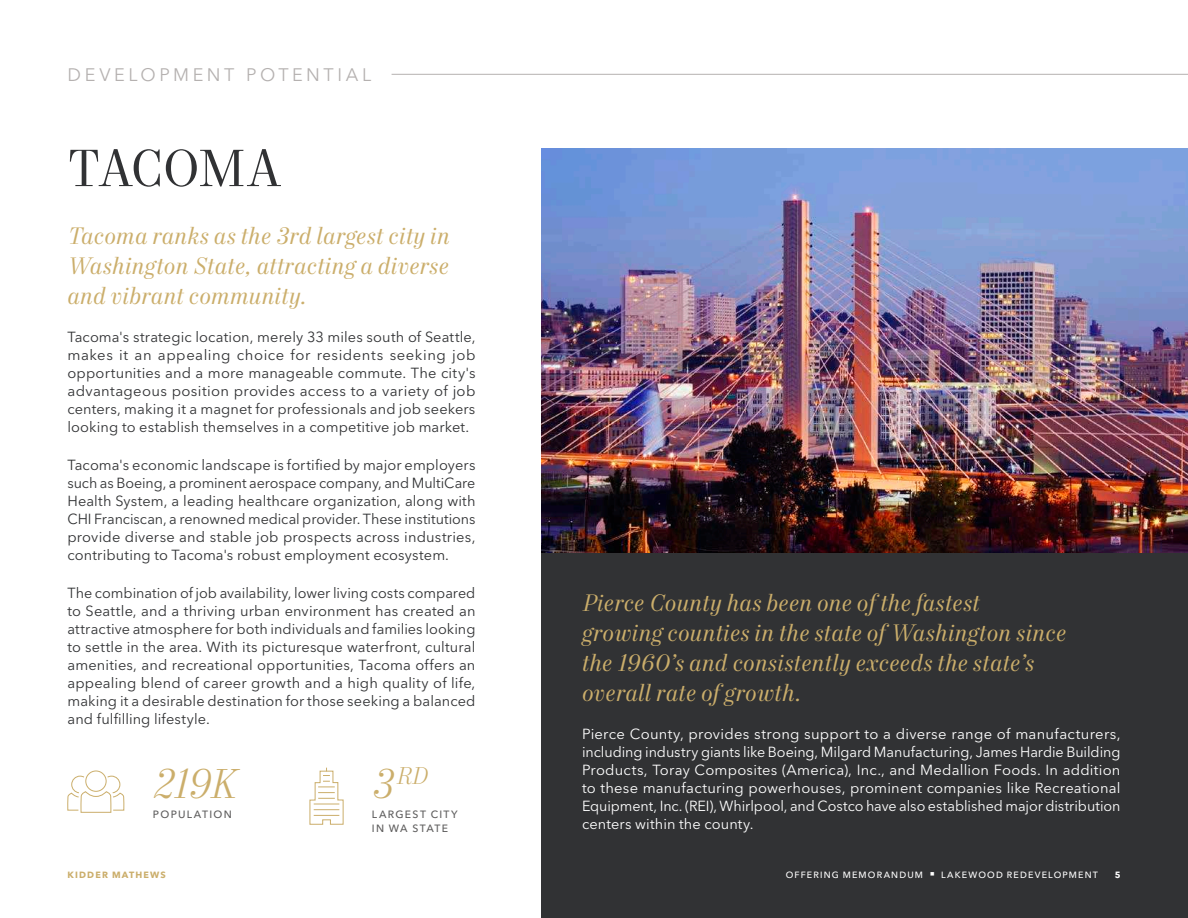
<style>
.page{position:relative;width:1188px;height:918px;background:#fff}
.page>*{position:absolute;margin:0;border:0;box-sizing:border-box;transform-origin:0 0}
.Headline_-_Level_1_-_Charcoal_2023{font:52.5px "Mort Modern 08";letter-spacing:-.015em;color:#313234}
.Stat_Italic_-_Gold_2023{font:italic 300 42px "Mort Modern 07";color:#cbae6b}
.Stat_Italic_-_Gold_2023-2{font:italic 300 24.45px "Mort Modern 07";color:#cbae6b}
.Callout_Text_-_Italics_-_Gold_2023{font:italic 24px/30px "Mort Modern 08";letter-spacing:.01em;color:#cbae6b}
.Section_Header_-_Gold{font:18px "Avenir Next LT Pro";letter-spacing:.2em;color:#b5b1b0}
.Body_Copy_-_Charcoal_2023{font:14.55px/18px "Avenir Next LT Pro";letter-spacing:.005em;color:#313234;text-align:justify}
.Body_Copy_-_White_2023{font:14.55px/18px "Avenir Next LT Pro";letter-spacing:.005em;color:#fff;text-align:justify}
.Stat_Label_-_Ash_2023{font:500 10.5px/13.5px "Avenir Next LT Pro";letter-spacing:.125em;color:#5e5d5d}
.t1{font:500 9px "Avenir Next LT Pro";letter-spacing:.13em;color:#fff}
.t2{font:700 9px "Avenir Next LT Pro";letter-spacing:.13em;color:#cbae6b}
.t3{font:700 9px "Avenir Next LT Pro";color:#fff}
.s1{font-size:42px}
</style>
<div class="page">
<div style="left:542px;top:553px;width:646px;height:365px;background:#313234"></div>
<img style="left:542px;top:149px;width:646px;height:404px">
<svg style="left:67px;top:770px;width:57px;height:43px"></svg>
<svg style="left:309px;top:767px;width:35px;height:58px"></svg>
<hr style="left:392px;top:74px;width:796px;height:1px;background:#b5b1b0">
<p class="Section_Header_-_Gold" style="left:68px;top:64px;width:305px">DEVELOPMENT POTENTIAL</p>
<p class="Headline_-_Level_1_-_Charcoal_2023" style="left:68px;top:137px;width:216px">TACOMA</p>
<p class="Callout_Text_-_Italics_-_Gold_2023" style="left:67px;top:222px;width:384px;text-align:justify">Tacoma ranks as the 3rd largest city in Washington State, attracting a diverse and vibrant community.</p>
<p class="Body_Copy_-_Charcoal_2023" style="left:67px;top:328px;width:410px">Tacoma's strategic location, merely 33 miles south of Seattle, makes it an appealing choice for residents seeking job opportunities and a more manageable commute. The city's advantageous position provides access to a variety of job centers, making it a magnet for professionals and job seekers looking to establish themselves in a competitive job market.</p>
<p class="Body_Copy_-_Charcoal_2023" style="left:67px;top:456px;width:410px">Tacoma's economic landscape is fortified by major employers such as Boeing, a prominent aerospace company, and MultiCare Health System, a leading healthcare organization, along with CHI Franciscan, a renowned medical provider. These institutions provide diverse and stable job prospects across industries, contributing to Tacoma's robust employment ecosystem.</p>
<p class="Body_Copy_-_Charcoal_2023" style="left:67px;top:584px;width:410px">The combination of job availability, lower living costs compared to Seattle, and a thriving urban environment has created an attractive atmosphere for both individuals and families looking to settle in the area. With its picturesque waterfront, cultural amenities, and recreational opportunities, Tacoma offers an appealing blend of career growth and a high quality of life, making it a desirable destination for those seeking a balanced and fulfilling lifestyle.</p>
<p class="Stat_Italic_-_Gold_2023" style="left:153px;top:758px;width:85px">219K</p>
<p class="Stat_Label_-_Ash_2023" style="left:153px;top:808px;width:80px">POPULATION</p>
<p class="Stat_Italic_-_Gold_2023-2" style="left:372px;top:761px;width:57px"><span class="s1">3</span>RD</p>
<p class="Stat_Label_-_Ash_2023" style="left:372px;top:808px;width:87px">LARGEST CITY<br>IN WA STATE</p>
<p class="Callout_Text_-_Italics_-_Gold_2023" style="left:582px;top:589px;width:486px">Pierce County has been one of the fastest growing counties in the state of Washington since the 1960’s and consistently exceeds the state’s overall rate of growth.</p>
<p class="Body_Copy_-_White_2023" style="left:582px;top:725px;width:540px">Pierce County, provides strong support to a diverse range of manufacturers, including industry giants like Boeing, Milgard Manufacturing, James Hardie Building Products, Toray Composites (America), Inc., and Medallion Foods. In addition to these manufacturing powerhouses, prominent companies like Recreational Equipment, Inc. (REI), Whirlpool, and Costco have also established major distribution centers within the county.</p>
<p class="t2" style="left:68px;top:869px;width:100px">KIDDER MATHEWS</p>
<p class="t1" style="left:786px;top:869px;width:314px">OFFERING MEMORANDUM ■ LAKEWOOD REDEVELOPMENT</p>
<p class="t3" style="left:1115px;top:869px;width:7px">5</p>
</div>
